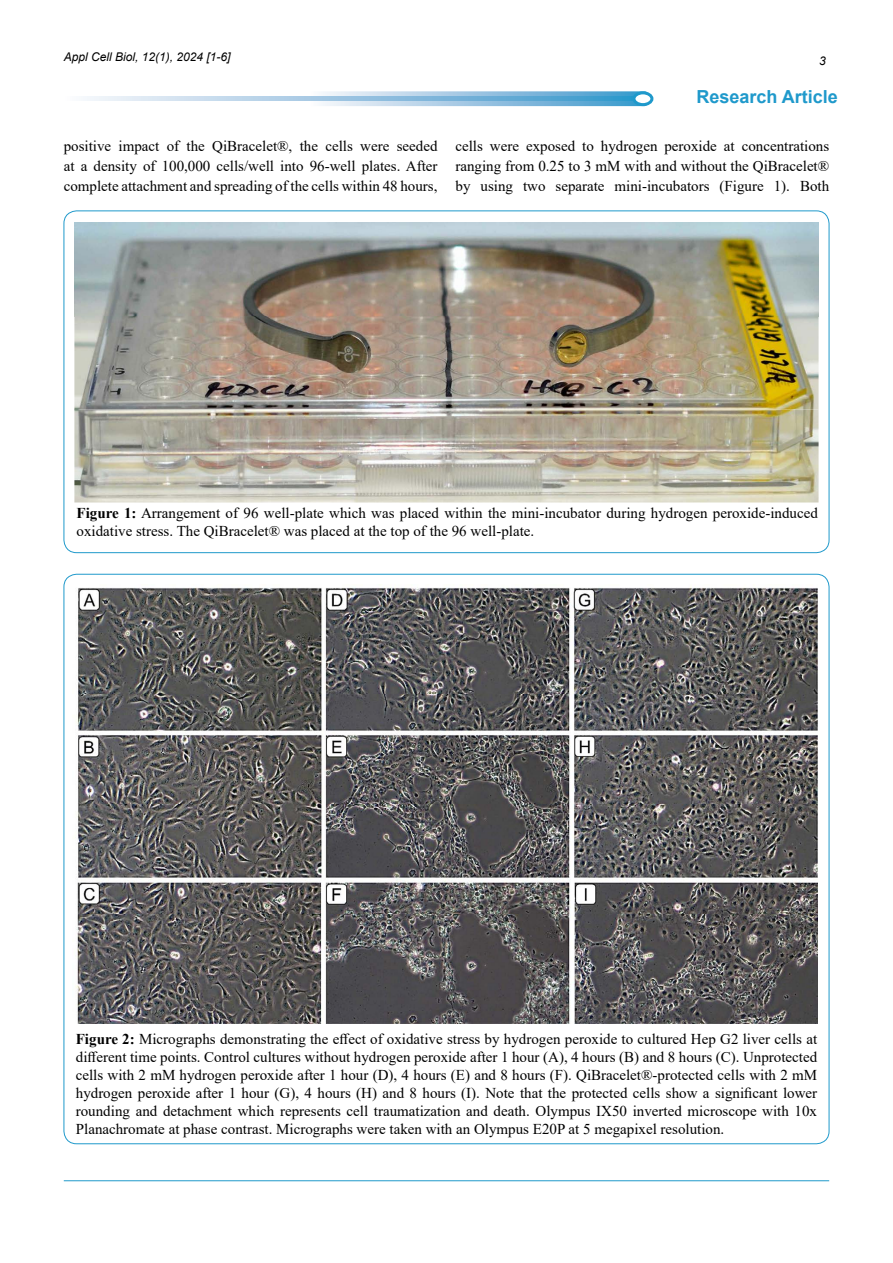
<style>
.page{position:relative;width:893px;height:1263px;background:#fff}
.page>*{position:absolute;margin:0;border:0;box-sizing:border-box;transform-origin:0 0}
.t1{font:700 18px "Arial";color:#1f99cb}
.t2{font:15px/18px "Times New Roman";color:#000;text-align:justify}
.t3{font:italic 12px "Arial";color:#000}
.s1{font-weight:700}
</style>
<div class="page">
<hr style="left:64px;top:1180px;width:765px;height:1px;background:#1f99cb">
<svg style="left:308px;top:91px;width:341px;height:15px;background:#9cc7e3"></svg>
<div style="left:634px;top:93px;width:18px;height:12px;background:#fff;border-radius:50%"></div>
<div style="left:632px;top:91px;width:21px;height:15px;border:3px solid #1f99cb;border-radius:50%"></div>
<svg style="left:85px;top:97px;width:548px;height:4px;background:#95c3e1"></svg>
<img style="left:74px;top:223px;width:745px;height:279px">
<img style="left:75px;top:587px;width:742px;height:437px">
<p class="t3" style="left:64px;top:49px;width:168px">Appl Cell Biol, 12(1), 2024 [1-6]</p>
<p class="t3" style="left:819px;top:53px;width:8px">3</p>
<p class="t1" style="left:696px;top:84px;width:143px">Research Article</p>
<p class="t2" style="left:64px;top:135px;width:375px;line-height:20.2px">positive impact of the QiBracelet®, the cells were seeded at a density of 100,000 cells/well into 96-well plates. After complete attachment and spreading of the cells within 48 hours,</p>
<p class="t2" style="left:455px;top:135px;width:375px;line-height:20.2px">cells were exposed to hydrogen peroxide at concentrations ranging from 0.25 to 3 mM with and without the QiBracelet® by using two separate mini-incubators (Figure 1). Both</p>
<p class="t2" style="left:77px;top:504px;width:743px"><span class="s1">Figure 1:</span> Arrangement of 96 well-plate which was placed within the mini-incubator during hydrogen peroxide-induced oxidative stress. The QiBracelet® was placed at the top of the 96 well-plate.</p>
<p class="t2" style="left:76px;top:1029px;width:743px"><span class="s1">Figure 2:</span> Micrographs demonstrating the effect of oxidative stress by hydrogen peroxide to cultured Hep G2 liver cells at different time points. Control cultures without hydrogen peroxide after 1 hour (A), 4 hours (B) and 8 hours (C). Unprotected cells with 2 mM hydrogen peroxide after 1 hour (D), 4 hours (E) and 8 hours (F). QiBracelet®-protected cells with 2 mM hydrogen peroxide after 1 hour (G), 4 hours (H) and 8 hours (I). Note that the protected cells show a significant lower rounding and detachment which represents cell traumatization and death. Olympus IX50 inverted microscope with 10x Planachromate at phase contrast. Micrographs were taken with an Olympus E20P at 5 megapixel resolution.</p>
</div>
